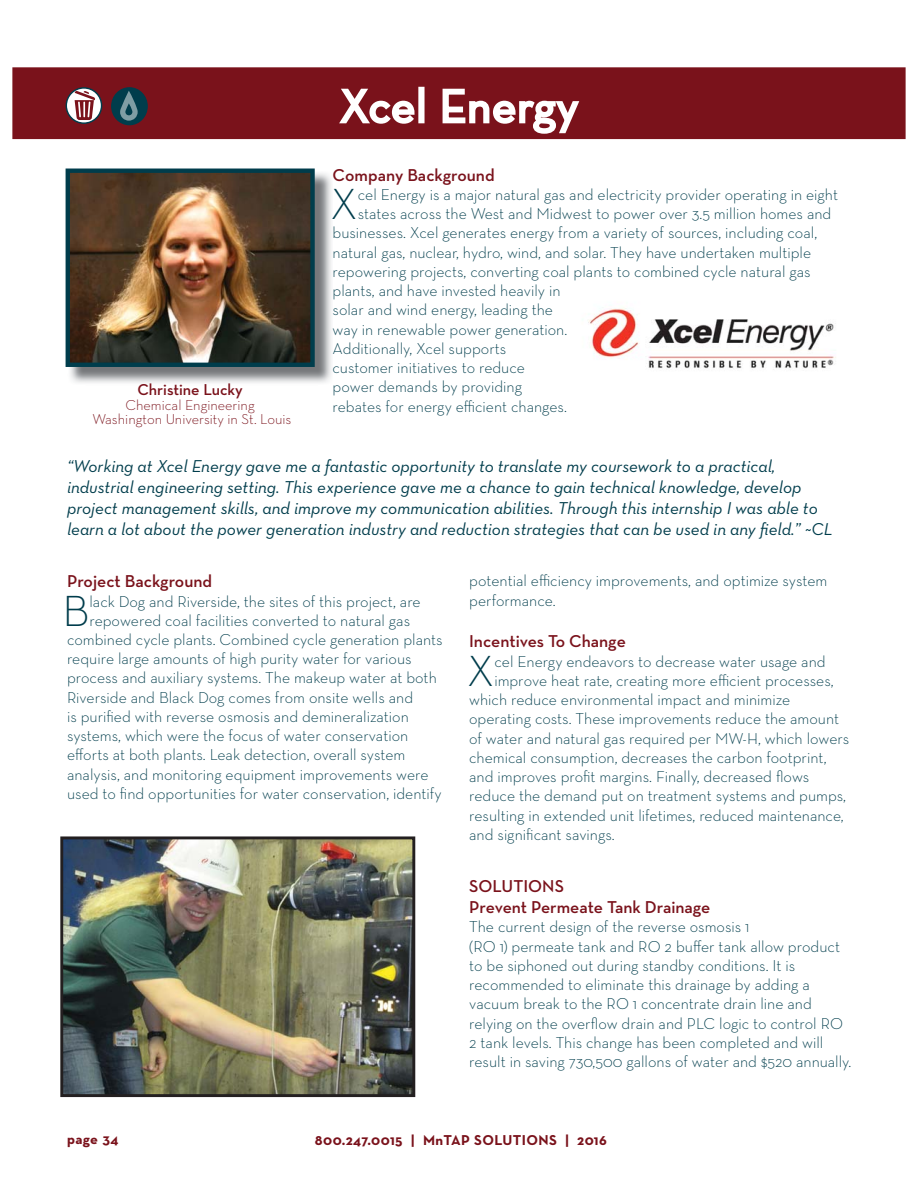
<style>
.page{position:relative;width:918px;height:1188px;background:#fff}
.page>*{position:absolute;margin:0;border:0;box-sizing:border-box;transform-origin:0 0}
.t1{font:46.65px "Neutra Text";letter-spacing:.02em;color:#fff}
.t2{font:300 44.25px "Neutra Text";color:#003d4c}
.t3{font:17.55px/21px "Neutra Text Book Italic Alt";color:#003d4c}
.t4{font:600 17.55px/21px "Neutra Text";color:#7a121b}
.t5{font:300 16.05px/19.2px "Neutra Text";color:#003d4c}
.t6{font:600 16.05px "Neutra Text";color:#7a121b}
.t7{font:300 14.55px/14.5px "Neutra Text";color:#7a121b;text-align:center}
.t8{font:700 14.55px "Neutra Text";letter-spacing:.025em;color:#7a121b}
</style>
<div class="page">
<img style="left:70px;top:173px;width:261px;height:210px">
<img style="left:71px;top:174px;width:239px;height:188px">
<div style="left:66px;top:169px;width:249px;height:198px;border:4px solid #003d4c"></div>
<img style="left:588px;top:308px;width:248px;height:62px">
<div style="left:13px;top:68px;width:892px;height:70px;background:#7a121b"></div>
<div style="left:12px;top:67px;width:894px;height:72px;border:1px solid #7a121b"></div>
<svg style="left:339px;top:86px;width:86px;height:38px"></svg>
<svg style="left:442px;top:88px;width:138px;height:46px"></svg>
<img style="left:64px;top:840px;width:347px;height:253px">
<div style="left:60px;top:836px;width:355px;height:261px;border:3px solid #231f20"></div>
<svg style="left:66px;top:88px;width:36px;height:35px"></svg>
<div style="left:66px;top:87px;width:36px;height:37px;border:1px solid #003d4c;border-radius:50%"></div>
<svg style="left:75px;top:91px;width:20px;height:29px"></svg>
<div style="left:112px;top:88px;width:35px;height:37px;background:#003d4c;border-radius:50%"></div>
<div style="left:111px;top:87px;width:37px;height:38px;border:1px solid #003d4c;border-radius:50%"></div>
<svg style="left:120px;top:91px;width:18px;height:30px"></svg>
<h1 class="t1" style="left:340px;top:79px;width:240px">Xcel Energy</h1>
<p class="t4" style="left:333px;top:166px;width:164px">Company Background</p>
<h2 class="t2" style="left:330px;top:187px;width:29px">X</h2>
<p class="t5" style="left:358px;top:186px;width:482px">cel Energy is a major natural gas and electricity provider operating in eight</p>
<p class="t5" style="left:358px;top:206px;width:475px">states across the West and Midwest to power over 3.5 million homes and</p>
<p class="t5" style="left:333px;top:225px;width:486px">businesses. Xcel generates energy from a variety of sources, including coal,</p>
<p class="t5" style="left:333px;top:244px;width:480px">natural gas, nuclear, hydro, wind, and solar. They have undertaken multiple</p>
<p class="t5" style="left:333px;top:263px;width:480px">repowering projects, converting coal plants to combined cycle natural gas</p>
<p class="t5" style="left:333px;top:283px;width:230px">plants, and have invested heavily in</p>
<p class="t5" style="left:333px;top:302px;width:222px">solar and wind energy, leading the</p>
<p class="t5" style="left:333px;top:321px;width:236px">way in renewable power generation.</p>
<p class="t5" style="left:333px;top:340px;width:175px">Additionally, Xcel supports</p>
<p class="t5" style="left:333px;top:359px;width:194px">customer initiatives to reduce</p>
<p class="t5" style="left:333px;top:379px;width:191px">power demands by providing</p>
<p class="t5" style="left:333px;top:398px;width:236px">rebates for energy efficient changes.</p>
<p class="t6" style="left:137px;top:384px;width:107px">Christine Lucky</p>
<p class="t7" style="left:92px;top:399px;width:201px">Chemical Engineering<br>Washington University in St. Louis</p>
<p class="t3" style="left:67px;top:457px;width:767px">“Working at Xcel Energy gave me a fantastic opportunity to translate my coursework to a practical, industrial engineering setting. This experience gave me a chance to gain technical knowledge, develop project management skills, and improve my communication abilities. Through this internship I was able to learn a lot about the power generation industry and reduction strategies that can be used in any field.” ~CL</p>
<p class="t4" style="left:67px;top:572px;width:147px">Project Background</p>
<h2 class="t2" style="left:62px;top:594px;width:28px">B</h2>
<p class="t5" style="left:89px;top:593px;width:333px">lack Dog and Riverside, the sites of this project, are</p>
<p class="t5" style="left:89px;top:612px;width:322px">repowered coal facilities converted to natural gas</p>
<p class="t5" style="left:67px;top:631px;width:377px">combined cycle plants. Combined cycle generation plants</p>
<p class="t5" style="left:67px;top:651px;width:346px">require large amounts of high purity water for various</p>
<p class="t5" style="left:67px;top:670px;width:371px">process and auxiliary systems. The makeup water at both</p>
<p class="t5" style="left:67px;top:689px;width:348px">Riverside and Black Dog comes from onsite wells and</p>
<p class="t5" style="left:67px;top:708px;width:343px">is purified with reverse osmosis and demineralization</p>
<p class="t5" style="left:67px;top:728px;width:343px">systems, which were the focus of water conservation</p>
<p class="t5" style="left:67px;top:747px;width:340px">efforts at both plants. Leak detection, overall system</p>
<p class="t5" style="left:67px;top:766px;width:363px">analysis, and monitoring equipment improvements were</p>
<p class="t5" style="left:67px;top:785px;width:376px">used to find opportunities for water conservation, identify</p>
<p class="t5" style="left:469px;top:573px;width:360px">potential efficiency improvements, and optimize system performance.</p>
<p class="t4" style="left:469px;top:633px;width:158px">Incentives To Change</p>
<h2 class="t2" style="left:467px;top:654px;width:29px">X</h2>
<p class="t5" style="left:495px;top:653px;width:333px">cel Energy endeavors to decrease water usage and</p>
<p class="t5" style="left:495px;top:672px;width:341px">improve heat rate, creating more efficient processes,</p>
<p class="t5" style="left:469px;top:692px;width:323px">which reduce environmental impact and minimize</p>
<p class="t5" style="left:469px;top:711px;width:372px">operating costs. These improvements reduce the amount</p>
<p class="t5" style="left:469px;top:730px;width:382px">of water and natural gas required per MW-H, which lowers</p>
<p class="t5" style="left:469px;top:749px;width:359px">chemical consumption, decreases the carbon footprint,</p>
<p class="t5" style="left:469px;top:769px;width:342px">and improves profit margins. Finally, decreased flows</p>
<p class="t5" style="left:469px;top:788px;width:379px">reduce the demand put on treatment systems and pumps,</p>
<p class="t5" style="left:469px;top:807px;width:376px">resulting in extended unit lifetimes, reduced maintenance,</p>
<p class="t5" style="left:469px;top:826px;width:147px">and significant savings.</p>
<p class="t4" style="left:469px;top:877px;width:243px">SOLUTIONS<br>Prevent Permeate Tank Drainage</p>
<p class="t5" style="left:469px;top:919px;width:384px">The current design of the reverse osmosis 1<br>(RO 1) permeate tank and RO 2 buffer tank allow product to be siphoned out during standby conditions. It is recommended to eliminate this drainage by adding a vacuum break to the RO 1 concentrate drain line and relying on the overflow drain and PLC logic to control RO 2 tank levels. This change has been completed and will result in saving 730,500 gallons of water and $520 annually.</p>
<p class="t8" style="left:67px;top:1133px;width:53px">page 34</p>
<p class="t8" style="left:315px;top:1135px;width:293px">800.247.0015 | MnTAP SOLUTIONS | 2016</p>
</div>
